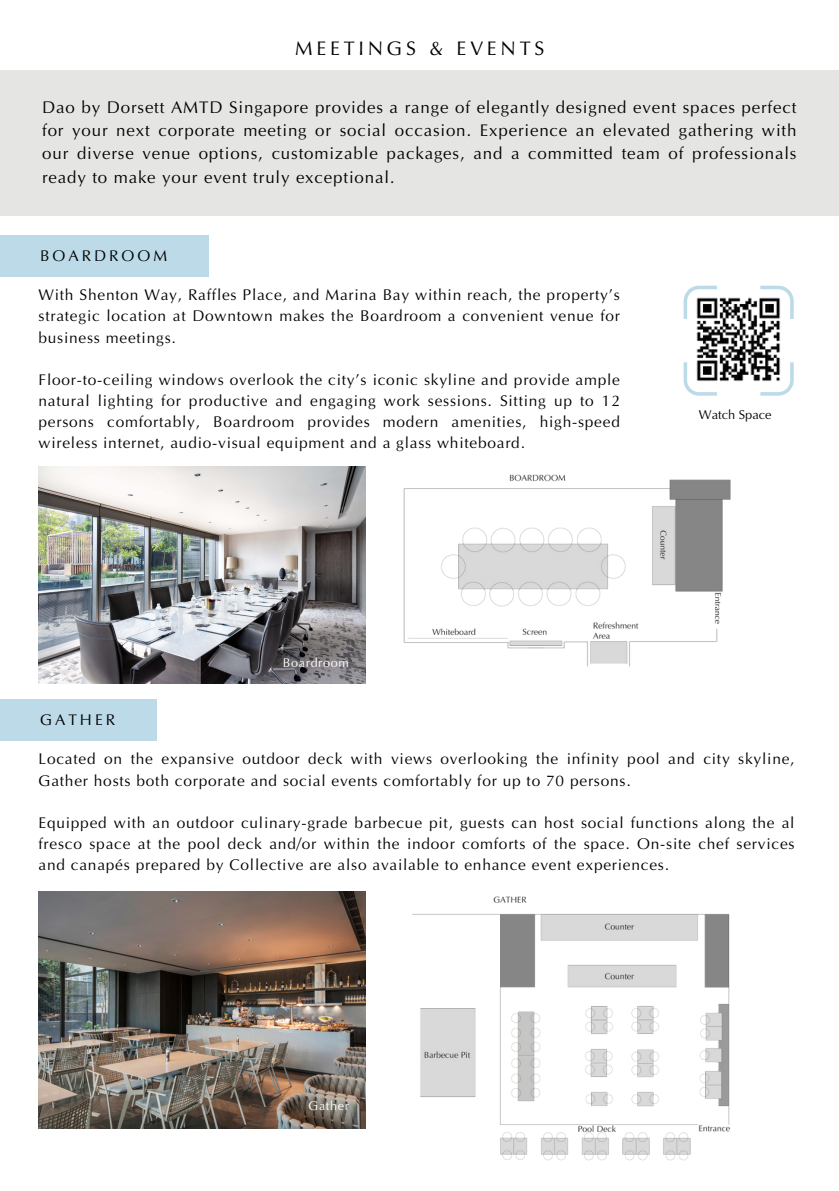
<style>
.page{position:relative;width:839px;height:1191px;background:#fff}
.page>*{position:absolute;margin:0;border:0;box-sizing:border-box;transform-origin:0 0}
.t1{font:19.8px "CL Popt";letter-spacing:.19em;color:#000}
.t2{font:17px/23.2px "CL Popt";letter-spacing:.05em;color:#000;text-align:justify}
.t3{font:15.4px/21.2px "CL Popt";letter-spacing:.05em;color:#000;text-align:justify}
.t4{font:15.4px "CL Popt";letter-spacing:.19em;color:#000}
.t5{font:12.8px "CL Popt";color:#000}
.t6{font:12.6px "CL Popt";letter-spacing:.05em;color:#fff}
</style>
<div class="page">
<img style="left:39px;top:466px;width:327px;height:218px">
<div style="left:0;top:71px;width:838px;height:145px;background:#e5e5e3"></div>
<img style="left:39px;top:892px;width:327px;height:237px">
<img style="left:403px;top:474px;width:328px;height:193px">
<div style="left:0;top:235px;width:209px;height:42px;background:#bcdae7"></div>
<svg style="left:683px;top:362px;width:34px;height:33px"></svg>
<svg style="left:683px;top:286px;width:34px;height:33px"></svg>
<svg style="left:760px;top:286px;width:33px;height:33px"></svg>
<svg style="left:760px;top:362px;width:33px;height:33px"></svg>
<img style="left:692px;top:295px;width:93px;height:91px">
<img style="left:412px;top:896px;width:318px;height:265px">
<div style="left:0;top:699px;width:157px;height:42px;background:#bcdae7"></div>
<h3 class="t1" style="left:295px;top:37px;width:251px">MEETINGS &amp; EVENTS</h3>
<p class="t2" style="left:42px;top:96px;width:755px">Dao by Dorsett AMTD Singapore provides a range of elegantly designed event spaces perfect for your next corporate meeting or social occasion. Experience an elevated gathering with our diverse venue options, customizable packages, and a committed team of professionals ready to make your event truly exceptional.</p>
<p class="t4" style="left:40px;top:247px;width:129px">BOARDROOM</p>
<p class="t3" style="left:39px;top:285px;width:583px">With Shenton Way, Raffles Place, and Marina Bay within reach, the property’s strategic location at Downtown makes the Boardroom a convenient venue for business meetings.</p>
<p class="t3" style="left:39px;top:369px;width:583px">Floor-to-ceiling windows overlook the city’s iconic skyline and provide ample natural lighting for productive and engaging work sessions. Sitting up to 12 persons comfortably, Boardroom provides modern amenities, high-speed wireless internet, audio-visual equipment and a glass whiteboard.</p>
<p class="t5" style="left:699px;top:407px;width:74px">Watch Space</p>
<p class="t3" style="left:40px;top:709px;width:77px">GATHER</p>
<p class="t6" style="left:283px;top:655px;width:67px">Boardroom</p>
<h3 class="t3" style="left:39px;top:749px;width:757px">Located on the expansive outdoor deck with views overlooking the infinity pool and city skyline,<br>Gather hosts both corporate and social events comfortably for up to 70 persons.</h3>
<p class="t3" style="left:39px;top:812px;width:757px">Equipped with an outdoor culinary-grade barbecue pit, guests can host social functions along the al fresco space at the pool deck and/or within the indoor comforts of the space. On-site chef services and canapés prepared by Collective are also available to enhance event experiences.</p>
<h2 class="t6" style="left:308px;top:1098px;width:42px">Gather</h2>
</div>
